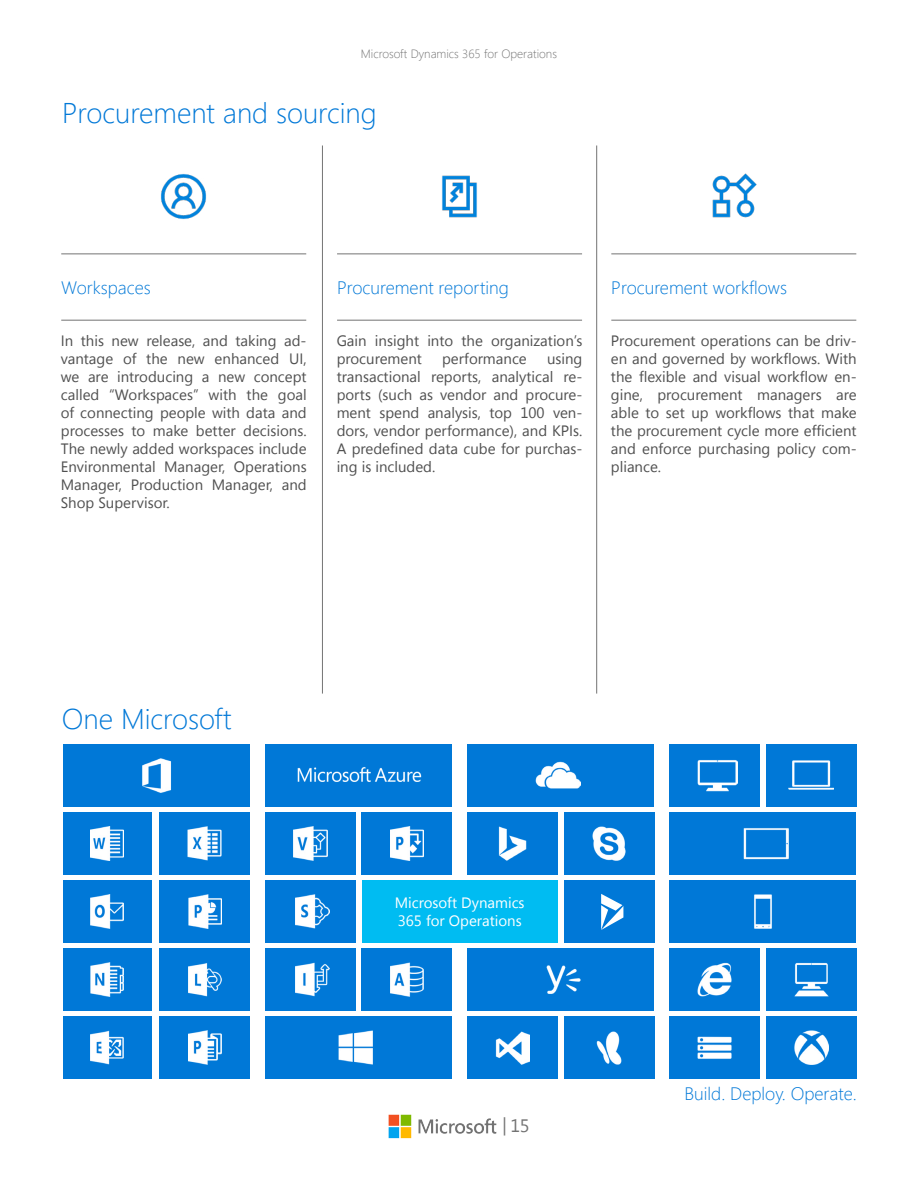
<style>
.page{position:relative;width:918px;height:1188px;background:#fff}
.page>*{position:absolute;margin:0;border:0;box-sizing:border-box;transform-origin:0 0}
.t1{font:300 28.5px "Segoe UI";color:#0078d7}
.t2{font:300 18px "Segoe UI";color:#0078d7}
.t3{font:18px "Segoe UI";color:#737373}
.t4{font:15px/18px "Segoe UI";color:#505050;text-align:justify}
.t5{font:15px/18px "Segoe UI";color:#fff}
.t6{font:300 12px "Segoe UI";color:#737373}
</style>
<div class="page">
<img style="left:388px;top:1114px;width:108px;height:24px">
<hr style="left:322px;top:146px;width:1px;height:548px;background:#737373">
<hr style="left:596px;top:146px;width:1px;height:548px;background:#737373">
<hr style="left:337px;top:320px;width:245px;height:1px;background:#737373">
<hr style="left:337px;top:254px;width:245px;height:1px;background:#737373">
<img style="left:442px;top:175px;width:35px;height:43px">
<hr style="left:611px;top:320px;width:245px;height:1px;background:#737373">
<hr style="left:611px;top:254px;width:245px;height:1px;background:#737373">
<img style="left:712px;top:173px;width:45px;height:45px">
<hr style="left:61px;top:320px;width:245px;height:1px;background:#737373">
<hr style="left:61px;top:254px;width:245px;height:1px;background:#737373">
<img style="left:161px;top:174px;width:45px;height:45px">
<div style="left:766px;top:744px;width:90px;height:62px;background:#0078d7"></div>
<div style="left:63px;top:744px;width:187px;height:62px;background:#0078d7"></div>
<div style="left:63px;top:812px;width:88px;height:63px;background:#0078d7"></div>
<div style="left:63px;top:881px;width:88px;height:62px;background:#0078d7"></div>
<div style="left:63px;top:949px;width:88px;height:62px;background:#0078d7"></div>
<div style="left:63px;top:1017px;width:88px;height:62px;background:#0078d7"></div>
<div style="left:160px;top:812px;width:90px;height:63px;background:#0078d7"></div>
<div style="left:160px;top:881px;width:90px;height:62px;background:#0078d7"></div>
<div style="left:160px;top:949px;width:90px;height:62px;background:#0078d7"></div>
<div style="left:160px;top:1017px;width:90px;height:62px;background:#0078d7"></div>
<div style="left:265px;top:744px;width:187px;height:62px;background:#0078d7"></div>
<div style="left:265px;top:812px;width:91px;height:63px;background:#0078d7"></div>
<div style="left:265px;top:881px;width:91px;height:62px;background:#0078d7"></div>
<div style="left:265px;top:949px;width:91px;height:62px;background:#0078d7"></div>
<div style="left:265px;top:1017px;width:187px;height:62px;background:#0078d7"></div>
<div style="left:362px;top:812px;width:90px;height:63px;background:#0078d7"></div>
<div style="left:362px;top:949px;width:90px;height:62px;background:#0078d7"></div>
<div style="left:467px;top:744px;width:187px;height:62px;background:#0078d7"></div>
<div style="left:467px;top:812px;width:91px;height:63px;background:#0078d7"></div>
<div style="left:467px;top:949px;width:187px;height:62px;background:#0078d7"></div>
<div style="left:467px;top:1017px;width:91px;height:62px;background:#0078d7"></div>
<div style="left:564px;top:812px;width:90px;height:63px;background:#0078d7"></div>
<div style="left:564px;top:881px;width:90px;height:62px;background:#0078d7"></div>
<div style="left:564px;top:1017px;width:90px;height:62px;background:#0078d7"></div>
<div style="left:670px;top:744px;width:90px;height:62px;background:#0078d7"></div>
<div style="left:670px;top:812px;width:186px;height:63px;background:#0078d7"></div>
<div style="left:670px;top:881px;width:186px;height:62px;background:#0078d7"></div>
<div style="left:670px;top:949px;width:90px;height:62px;background:#0078d7"></div>
<div style="left:670px;top:1017px;width:90px;height:62px;background:#0078d7"></div>
<div style="left:766px;top:949px;width:90px;height:62px;background:#0078d7"></div>
<div style="left:766px;top:1017px;width:90px;height:62px;background:#0078d7"></div>
<div style="left:362px;top:881px;width:196px;height:62px;background:#00bcf2"></div>
<img style="left:390px;top:963px;width:34px;height:33px">
<img style="left:188px;top:827px;width:33px;height:33px">
<img style="left:90px;top:1031px;width:34px;height:33px">
<img style="left:296px;top:963px;width:33px;height:33px">
<img style="left:188px;top:963px;width:34px;height:33px">
<img style="left:297px;top:767px;width:125px;height:15px">
<img style="left:90px;top:963px;width:34px;height:33px">
<img style="left:90px;top:895px;width:34px;height:33px">
<img style="left:188px;top:895px;width:34px;height:33px">
<img style="left:390px;top:827px;width:34px;height:33px">
<img style="left:188px;top:1031px;width:34px;height:33px">
<img style="left:296px;top:895px;width:33px;height:33px">
<img style="left:294px;top:827px;width:33px;height:33px">
<img style="left:90px;top:827px;width:34px;height:33px">
<img style="left:498px;top:827px;width:29px;height:33px">
<img style="left:698px;top:760px;width:39px;height:32px">
<img style="left:698px;top:963px;width:34px;height:34px">
<img style="left:789px;top:760px;width:45px;height:30px">
<img style="left:754px;top:895px;width:18px;height:33px">
<img style="left:596px;top:1031px;width:26px;height:34px">
<img style="left:142px;top:759px;width:29px;height:33px">
<img style="left:536px;top:761px;width:45px;height:28px">
<img style="left:794px;top:963px;width:34px;height:34px">
<img style="left:698px;top:1036px;width:34px;height:23px">
<img style="left:592px;top:827px;width:34px;height:33px">
<img style="left:743px;top:828px;width:46px;height:32px">
<img style="left:496px;top:1031px;width:33px;height:34px">
<img style="left:339px;top:1031px;width:33px;height:34px">
<img style="left:794px;top:1031px;width:34px;height:34px">
<img style="left:547px;top:965px;width:34px;height:29px">
<svg style="left:601px;top:894px;width:22px;height:36px"></svg>
<p class="t6" style="left:361px;top:45px;width:198px">Microsoft Dynamics 365 for Operations</p>
<h1 class="t1" style="left:62px;top:91px;width:316px">Procurement and sourcing</h1>
<p class="t2" style="left:61px;top:274px;width:91px">Workspaces</p>
<p class="t4" style="left:61px;top:332px;width:247px">In this new release, and taking ad&shy;vantage of the new enhanced UI, we are introducing a new concept called “Workspaces” with the goal of connecting people with data and processes to make better decisions.<br>The newly added workspaces include Environmental Manager, Operations Manager, Production Manager, and Shop Supervisor.</p>
<p class="t2" style="left:337px;top:274px;width:173px">Procurement reporting</p>
<p class="t4" style="left:337px;top:332px;width:247px">Gain insight into the organization’s procurement</p>
<p class="t4" style="left:442px;top:350px;width:86px">performance</p>
<p class="t4" style="left:337px;top:350px;width:247px;text-indent:210px">using transactional reports, analytical re&shy;ports (such as vendor and procure&shy;ment spend analysis, top 100 ven&shy;dors, vendor performance), and KPIs.<br>A predefined data cube for purchas&shy;ing is included.</p>
<p class="t2" style="left:611px;top:274px;width:177px">Procurement workflows</p>
<p class="t4" style="left:611px;top:332px;width:247px">Procurement operations can be driv&shy;en and governed by workflows. With the flexible and visual workflow en&shy;gine, procurement managers are able to set up workflows that make the procurement cycle more efficient and enforce purchasing policy com&shy;pliance.</p>
<h1 class="t1" style="left:62px;top:698px;width:171px">One Microsoft</h1>
<p class="t5" style="left:395px;top:893px;width:131px">Microsoft Dynamics<br>365 for Operations</p>
<p class="t3" style="left:502px;top:1113px;width:29px">| 15</p>
<p class="t2" style="left:684px;top:1080px;width:174px">Build. Deploy. Operate.</p>
</div>
